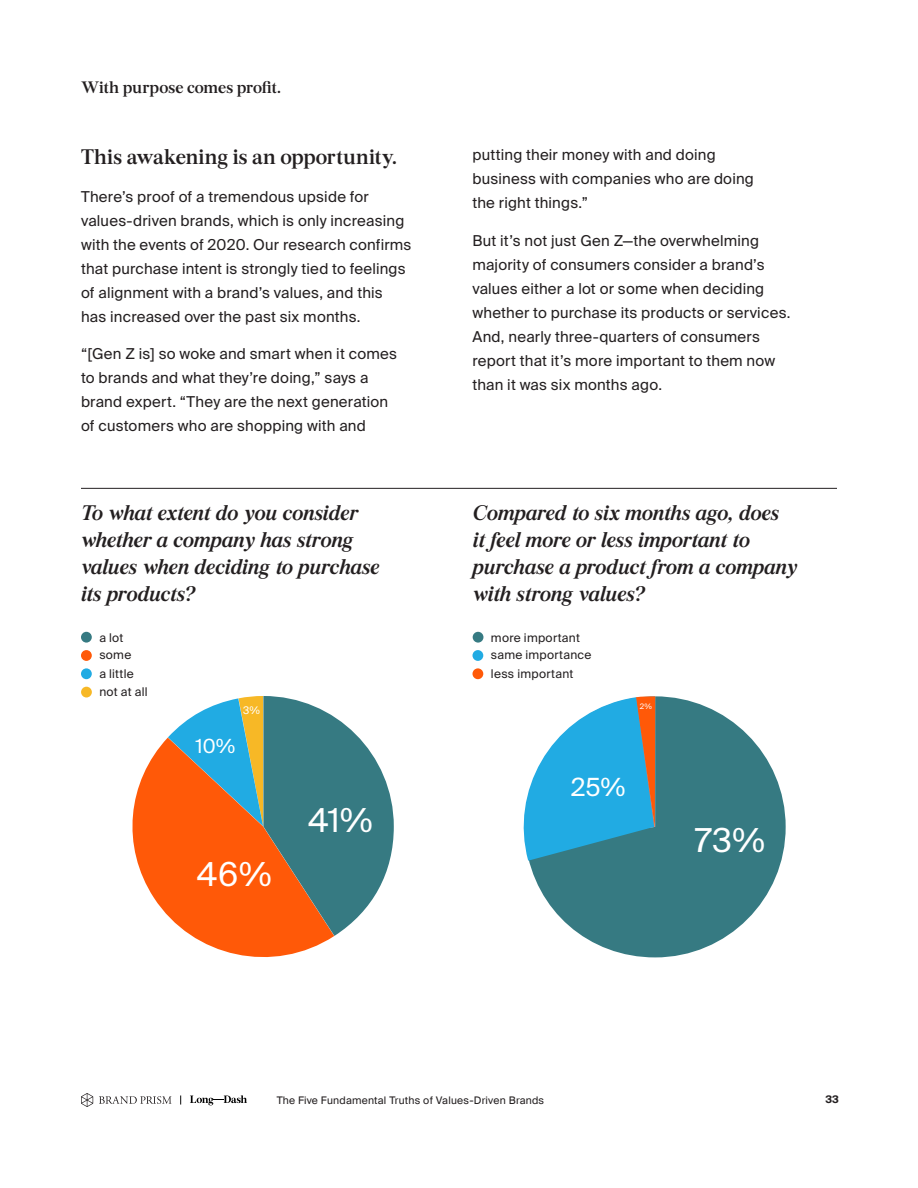
<style>
.page{position:relative;width:918px;height:1188px;background:#fff}
.page>*{position:absolute;margin:0;border:0;box-sizing:border-box;transform-origin:0 0}
.t1{font:33px "Suisse Intl";color:#fff}
.t2{font:25.05px "Suisse Intl";color:#fff}
.t3{font:italic 600 21px/27px "Burgess Pro";color:#231f20}
.t4{font:600 21px "Burgess Pro";color:#231f20}
.t5{font:19.5px "Suisse Intl";color:#fff}
.t6{font:600 16.5px "Burgess Pro";letter-spacing:-.005em;color:#231f20}
.t7{font:15px/24px "Suisse Intl";letter-spacing:.015em;color:#231f20}
.t8{font:12px "Suisse Intl";letter-spacing:.02em;color:#231f20}
.t9{font:10.5px "Suisse Intl";letter-spacing:.02em;color:#231f20}
.t10{font:700 10.5px "Suisse Intl";color:#231f20}
.t11{font:10.5px "Suisse Intl";color:#fff}
.t12{font:7.5px "Suisse Intl";color:#fff}
</style>
<div class="page">
<svg style="left:190px;top:1095px;width:57px;height:10px"></svg>
<svg style="left:81px;top:1093px;width:12px;height:14px"></svg>
<svg style="left:99px;top:1096px;width:73px;height:8px"></svg>
<hr style="left:81px;top:488px;width:756px;height:1px;background:#231f20">
<div style="left:81px;top:632px;width:11px;height:11px;background:#367a82;border-radius:50%"></div>
<div style="left:81px;top:668px;width:11px;height:11px;background:#21abe3;border-radius:50%"></div>
<div style="left:81px;top:650px;width:11px;height:11px;background:#ff5908;border-radius:50%"></div>
<div style="left:81px;top:687px;width:11px;height:10px;background:#f7b826;border-radius:50%"></div>
<div style="left:473px;top:632px;width:10px;height:11px;background:#367a82;border-radius:50%"></div>
<div style="left:473px;top:668px;width:10px;height:11px;background:#ff5908;border-radius:50%"></div>
<div style="left:473px;top:650px;width:10px;height:11px;background:#21abe3;border-radius:50%"></div>
<svg style="left:529px;top:696px;width:257px;height:261px;fill:#367a82"></svg>
<svg style="left:523px;top:696px;width:132px;height:165px"></svg>
<svg style="left:132px;top:738px;width:202px;height:219px;fill:#ff5908"></svg>
<svg style="left:168px;top:696px;width:226px;height:240px;background:#988770"></svg>
<p class="t6" style="left:81px;top:78px;width:201px">With purpose comes profit.</p>
<p class="t4" style="left:81px;top:144px;width:317px">This awakening is an opportunity.</p>
<p class="t7" style="left:81px;top:185px;width:332px">There’s proof of a tremendous upside for values-driven brands, which is only increasing with the events of 2020. Our research confirms that purchase intent is strongly tied to feelings of alignment with a brand’s values, and this has increased over the past six months.</p>
<p class="t7" style="left:81px;top:342px;width:317px">“[Gen Z is] so woke and smart when it comes to brands and what they’re doing,” says a brand expert. “They are the next generation of customers who are shopping with and</p>
<p class="t3" style="left:81px;top:500px;width:300px">To what extent do you consider whether a company has strong values when deciding to purchase its products?</p>
<p class="t8" style="left:99px;top:630px;width:26px">a lot</p>
<p class="t8" style="left:99px;top:667px;width:36px">a little</p>
<p class="t8" style="left:99px;top:648px;width:33px">some</p>
<p class="t8" style="left:99px;top:685px;width:50px">not at all</p>
<p class="t11" style="left:243px;top:704px;width:18px">3%</p>
<p class="t5" style="left:196px;top:735px;width:41px">10%</p>
<p class="t1" style="left:197px;top:855px;width:76px">46%</p>
<p class="t1" style="left:308px;top:801px;width:66px">41%</p>
<p class="t7" style="left:472px;top:143px;width:283px">putting their money with and doing business with companies who are doing the right things.”</p>
<p class="t7" style="left:472px;top:228px;width:320px">But it’s not just Gen Z—the overwhelming majority of consumers consider a brand’s values either a lot or some when deciding whether to purchase its products or services.<br>And, nearly three-quarters of consumers report that it’s more important to them now than it was six months ago.</p>
<p class="t3" style="left:473px;top:500px;width:326px">Compared to six months ago, does<br>it feel more or less important to purchase a product from a company with strong values?</p>
<p class="t8" style="left:491px;top:630px;width:91px">more important</p>
<p class="t8" style="left:491px;top:667px;width:84px">less important</p>
<p class="t8" style="left:491px;top:648px;width:102px">same importance</p>
<p class="t12" style="left:640px;top:702px;width:14px">2%</p>
<p class="t2" style="left:571px;top:773px;width:56px">25%</p>
<p class="t1" style="left:695px;top:822px;width:72px">73%</p>
<p class="t9" style="left:277px;top:1094px;width:269px">The Five Fundamental Truths of Values-Driven Brands</p>
<p class="t10" style="left:825px;top:1093px;width:15px">33</p>
</div>
